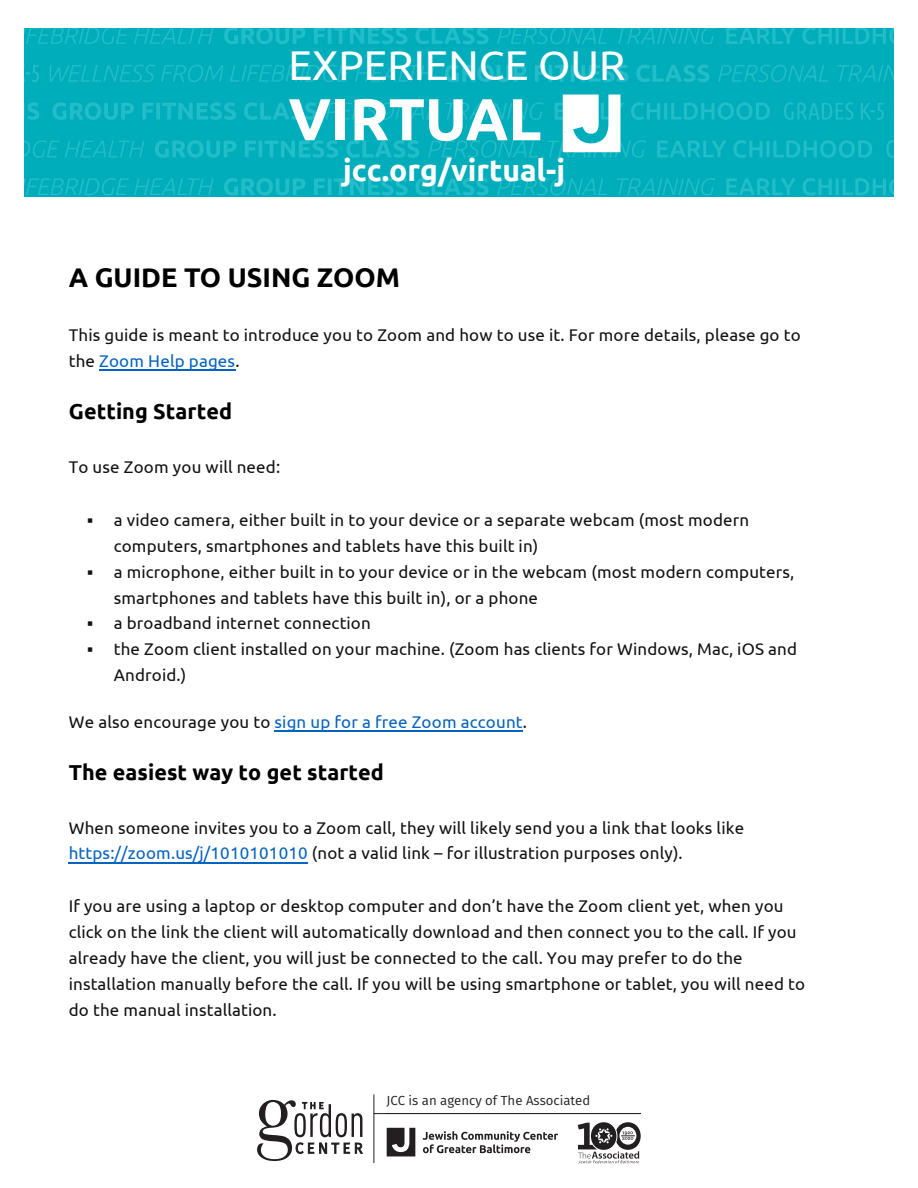
<style>
.page{position:relative;width:918px;height:1188px;background:#fff}
.page>*{position:absolute;margin:0;border:0;box-sizing:border-box;transform-origin:0 0}
.t1{font:700 59.1px "Ubuntu";color:#fff}
.t2{font:41.55px "Ubuntu";color:#fff}
.t3{font:700 30px "Ubuntu";color:#fff}
.t4{font:700 27px "Ubuntu";color:#000}
.t5{font:700 21.6px "Ubuntu";letter-spacing:.005em;color:#000}
.t6{font:16.95px/25.8px "Ubuntu";letter-spacing:.01em;color:#111}
.t7{font:16.95px "Ubuntu";letter-spacing:.01em;color:#0563c1}
.t8{font:13.2px "Fira Sans";color:#231f20}
.s1{font-style:inherit}
.s2{color:#0563c1}
.s3{color:#111}
</style>
<div class="page">
<svg style="left:578px;top:1122px;width:63px;height:41px"></svg>
<svg style="left:387px;top:1128px;width:28px;height:28px"></svg>
<svg style="left:423px;top:1131px;width:135px;height:22px"></svg>
<hr style="left:374px;top:1094px;width:1px;height:69px;background:#231f20">
<hr style="left:374px;top:1113px;width:267px;height:1px;background:#231f20">
<svg style="left:257px;top:1100px;width:105px;height:61px"></svg>
<hr style="left:99px;top:370px;width:136px;height:1px;background:#0563c1">
<hr style="left:275px;top:730px;width:248px;height:1px;background:#0563c1">
<hr style="left:69px;top:862px;width:239px;height:1px;background:#0563c1">
<img style="left:24px;top:28px;width:870px;height:169px">
<svg style="left:563px;top:95px;width:57px;height:57px"></svg>
<p class="t2" style="left:288px;top:40px;width:338px">EXPERIENCE OUR</p>
<p class="t1" style="left:288px;top:83px;width:255px">VIRTUAL</p>
<p class="t3" style="left:343px;top:152px;width:223px">jcc.org/vi<span class="s1">r</span>tual-j</p>
<p class="t4" style="left:69px;top:261px;width:333px">A GUIDE TO USING ZOOM</p>
<p class="t6" style="left:69px;top:322px;width:733px">This guide is meant to introduce you to Zoom and how to use it. For more details, please go to the <span class="s2">Zoom Help pages</span>.</p>
<p class="t5" style="left:69px;top:398px;width:165px">Getting Started</p>
<p class="t6" style="left:69px;top:453px;width:213px">To use Zoom you will need:</p>
<p class="t6" style="left:114px;top:506px;width:637px;text-indent:-27px">▪ a video camera, either built in to your device or a separate webcam (most modern computers, smartphones and tablets have this built in)</p>
<p class="t6" style="left:114px;top:558px;width:682px;text-indent:-27px">▪ a microphone, either built in to your device or in the webcam (most modern computers, smartphones and tablets have this built in), or a phone</p>
<p class="t6" style="left:87px;top:610px;width:286px">▪ a broadband internet connection</p>
<p class="t6" style="left:114px;top:635px;width:685px;line-height:26.2px;text-indent:-27px">▪ the Zoom client installed on your machine. (Zoom has clients for Windows, Mac, iOS and<br>Android.)</p>
<p class="t7" style="left:69px;top:711px;width:460px"><span class="s3">We also encourage you to</span> sign up for a free Zoom account<span class="s3">.</span></p>
<p class="t5" style="left:69px;top:759px;width:317px">The easiest way to get started</p>
<p class="t6" style="left:69px;top:814px;width:677px">When someone invites you to a Zoom call, they will likely send you a link that looks like <span class="s2">https://zoom.us/j/1010101010</span> (not a valid link – for illustration purposes only).</p>
<p class="t6" style="left:69px;top:893px;width:738px">If you are using a laptop or desktop computer and don’t have the Zoom client yet, when you click on the link the client will automatically download and then connect you to the call. If you already have the client, you will just be connected to the call. You may prefer to do the installation manually before the call. If you will be using smartphone or tablet, you will need to do the manual installation.</p>
<p class="t8" style="left:387px;top:1090px;width:205px">JCC is an agency of The Associated</p>
</div>
